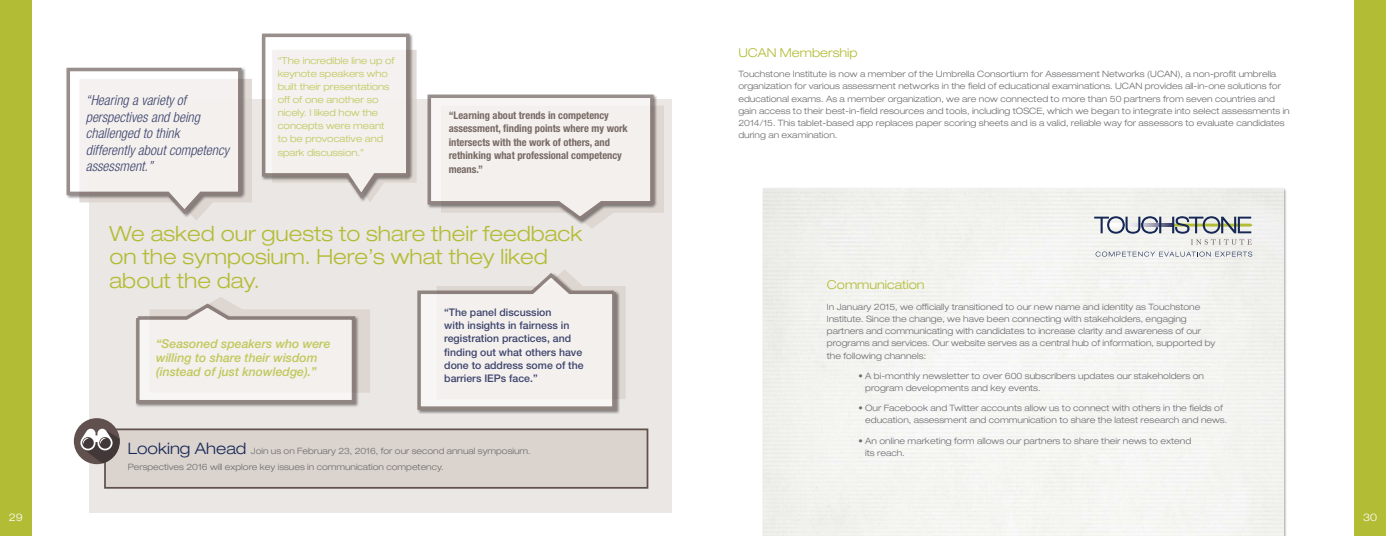
<style>
.page{position:relative;width:1386px;height:536px;background:#fff}
.page>*{position:absolute;margin:0;border:0;box-sizing:border-box;transform-origin:0 0}
.t1{font:300 expanded 21px/23.6px "Helvetica Neue";color:#b2bc34}
.t2{font:italic 300 condensed 14px/16.6px "Helvetica Neue";color:#3d446d}
.t3{font:italic 500 12.25px/14px "Helvetica Neue";color:#c1c85a}
.t4{font:300 expanded 12.25px "Helvetica Neue";color:#b2bc34}
.t5{font:700 condensed 10.5px/13.6px "Helvetica Neue";color:#786964}
.t6{font:500 10.5px/13.1px "Helvetica Neue";color:#3d446d}
.t7{font:300 expanded 10.5px "Helvetica Neue";color:#fff}
.t8{font:300 expanded 9.62px/13.1px "Helvetica Neue";color:#c1c85a}
.t9{font:300 expanded 8.75px/12.2px "Helvetica Neue";color:#6c6d70}
.s1{font-size:15.75px;color:#172857}
</style>
<div class="page">
<div style="left:1354px;top:0;width:32px;height:536px;background:#b2bc34"></div>
<div style="left:0;top:0;width:32px;height:536px;background:#b2bc34"></div>
<div style="left:764px;top:189px;width:520px;height:347px;background:#f3f4f0"></div>
<div style="left:89px;top:99px;width:583px;height:413px;background:#ebe7e4"></div>
<svg style="left:580px;top:96px;width:84px;height:132px"></svg>
<svg style="left:427px;top:94px;width:228px;height:129px"></svg>
<div style="left:135px;top:303px;width:225px;height:105px;background:#231f20;opacity:.78"></div>
<svg style="left:135px;top:297px;width:235px;height:108px"></svg>
<svg style="left:261px;top:33px;width:156px;height:169px"></svg>
<svg style="left:66px;top:67px;width:186px;height:153px"></svg>
<div style="left:417px;top:272px;width:203px;height:142px;background:#231f20;opacity:.78"></div>
<svg style="left:417px;top:270px;width:209px;height:141px"></svg>
<div style="left:104px;top:428px;width:544px;height:60px;background:#dbd3cd;border:2px solid #61514d"></div>
<div style="left:74px;top:418px;width:46px;height:46px;background:#61514e;border-radius:50%"></div>
<svg style="left:80px;top:428px;width:40px;height:35px"></svg>
<svg style="left:1094px;top:216px;width:158px;height:17px;background:#a5abb0"></svg>
<svg style="left:1191px;top:239px;width:61px;height:5px"></svg>
<svg style="left:1096px;top:251px;width:156px;height:5px"></svg>
<h2 class="t2" style="left:86px;top:91px;width:145px">“Hearing a variety of perspectives and being challenged to think differently about competency assessment.”</h2>
<p class="t8" style="left:278px;top:53px;width:118px">“The incredible line up of keynote speakers who built their presentations off of one another so nicely. I liked how the concepts were meant to be provocative and spark discussion. ”</p>
<p class="t5" style="left:449px;top:108px;width:181px">“Learning about trends in competency assessment, finding points where my work intersects with the work of others, and rethinking what professional competency means.”</p>
<h1 class="t1" style="left:110px;top:221px;width:475px">We asked our guests to share their feedback on the symposium. Here’s what they liked about the day.</h1>
<h1 class="t1" style="left:110px;top:239px;width:480px">Feedback from our 2014 Program Attendees:</h1>
<h3 class="t3" style="left:156px;top:336px;width:176px">“Seasoned speakers who were willing to share their wisdom (instead of just knowledge).”</h3>
<p class="t6" style="left:444px;top:306px;width:141px">“The panel discussion<br>with insights in fairness in registration practices, and finding out what others have done to address some of the barriers IEPs face.”</p>
<p class="t9" style="left:128px;top:442px;width:403px;line-height:16.6px"><span class="s1">Looking Ahead</span> Join us on February 23, 2016, for our second annual symposium.<br>Perspectives 2016 will explore key issues in communication competency.</p>
<h3 class="t4" style="left:738px;top:45px;width:121px">UCAN Membership</h3>
<p class="t9" style="left:738px;top:68px;width:553px">Touchstone Institute is now a member of the Umbrella Consortium for Assessment Networks (UCAN), a non-profit umbrella organization for various assessment networks in the field of educational examinations. UCAN provides all-in-one solutions for educational exams. As a member organization, we are now connected to more than 50 partners from seven countries and gain access to their best-in-field resources and tools, including tOSCE, which we began to integrate into select assessments in 2014/15. This tablet-based app replaces paper scoring sheets and is a valid, reliable way for assessors to evaluate candidates during an examination.</p>
<h3 class="t4" style="left:827px;top:277px;width:99px">Communication</h3>
<p class="t9" style="left:827px;top:300px;width:390px">In January 2015, we officially transitioned to our new name and identity as Touchstone Institute. Since the change, we have been connecting with stakeholders, engaging partners and communicating with candidates to increase clarity and awareness of our programs and services. Our website serves as a central hub of information, supported by the following channels:</p>
<p class="t9" style="left:865px;top:369px;width:340px;text-indent:-7px">• A bi-monthly newsletter to over 600 subscribers updates our stakeholders on program developments and key events.</p>
<p class="t9" style="left:865px;top:401px;width:362px;text-indent:-7px">• Our Facebook and Twitter accounts allow us to connect with others in the fields of education, assessment and communication to share the latest research and news.</p>
<p class="t9" style="left:865px;top:434px;width:328px;text-indent:-7px">• An online marketing form allows our partners to share their news to extend its reach.</p>
<p class="t7" style="left:9px;top:511px;width:16px">29</p>
<p class="t7" style="left:1363px;top:511px;width:16px">30</p>
</div>
